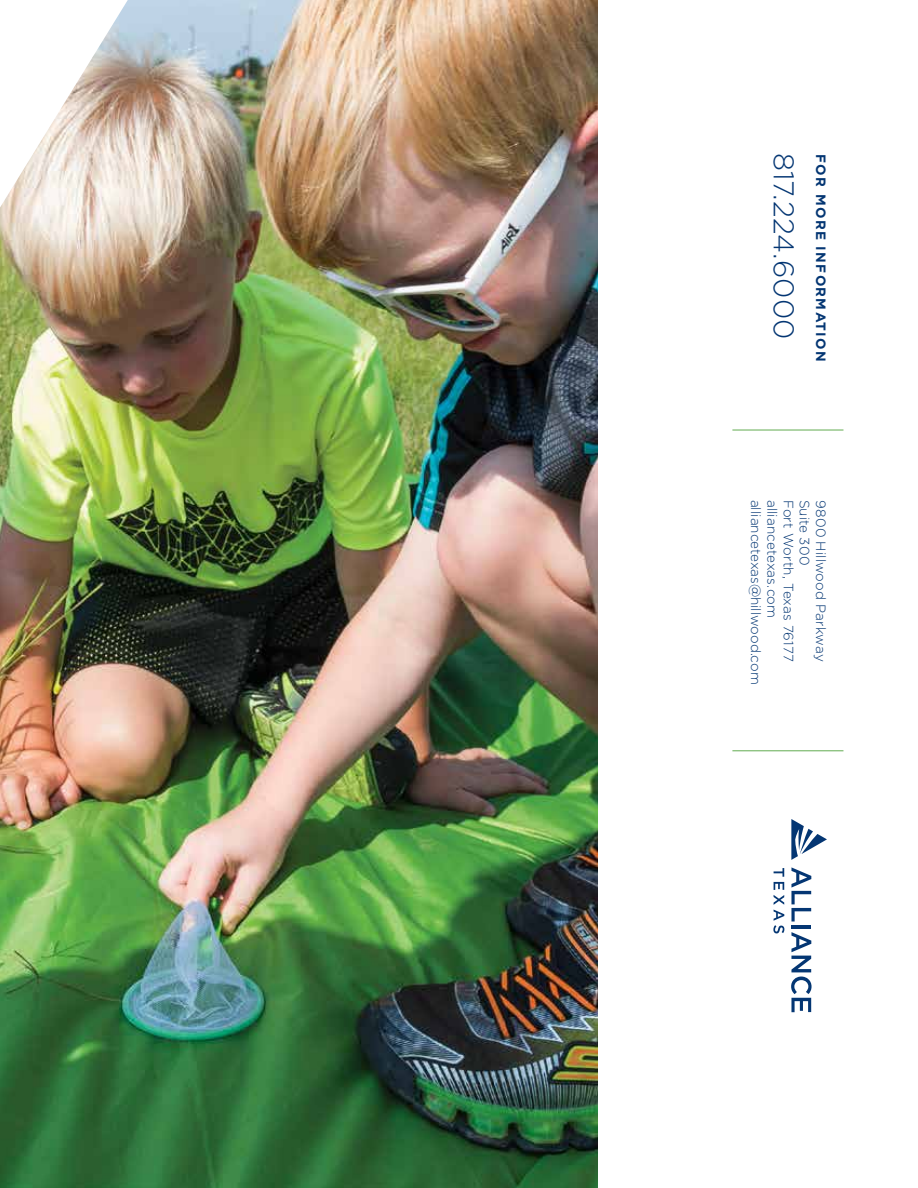
<style>
.page{position:relative;width:918px;height:1188px;background:#fff}
.page>*{position:absolute;margin:0;border:0;box-sizing:border-box;transform-origin:0 0}
.t1{font:300 28.5px "Gotham";color:#043673}
.t2{font:300 13.5px "Gotham";color:#043673}
.t3{font:700 13.5px "Gotham";letter-spacing:.1em;color:#043673}
</style>
<div class="page">
<img style="left:0;top:0;width:598px;height:1188px">
<svg style="left:773px;top:868px;width:11px;height:65px"></svg>
<svg style="left:791px;top:867px;width:20px;height:55px"></svg>
<hr style="left:791px;top:925px;width:20px;height:4px;background:#043673">
<svg style="left:791px;top:932px;width:21px;height:80px"></svg>
<svg style="left:791px;top:819px;width:36px;height:41px"></svg>
<hr style="left:732px;top:750px;width:111px;height:1px;background:#73b564">
<hr style="left:732px;top:429px;width:111px;height:2px;background:#73b564">
<svg style="left:0;top:0;width:128px;height:208px"></svg>
<h1 class="t1" style="left:802px;top:153px;width:188px;rotate:90deg">817.224.6000</h1>
<p class="t3" style="left:830px;top:154px;width:209px;rotate:90deg">FOR MORE INFORMATION</p>
<p class="t2" style="left:764px;top:500px;width:186px;rotate:90deg">alliancetexas@hillwood.com</p>
<p class="t2" style="left:781px;top:500px;width:120px;rotate:90deg">alliancetexas.com</p>
<p class="t2" style="left:797px;top:500px;width:164px;rotate:90deg">Fort Worth, Texas 76177</p>
<p class="t2" style="left:813px;top:500px;width:67px;rotate:90deg">Suite 300</p>
<p class="t2" style="left:829px;top:500px;width:163px;rotate:90deg">9800 Hillwood Parkway</p>
</div>
